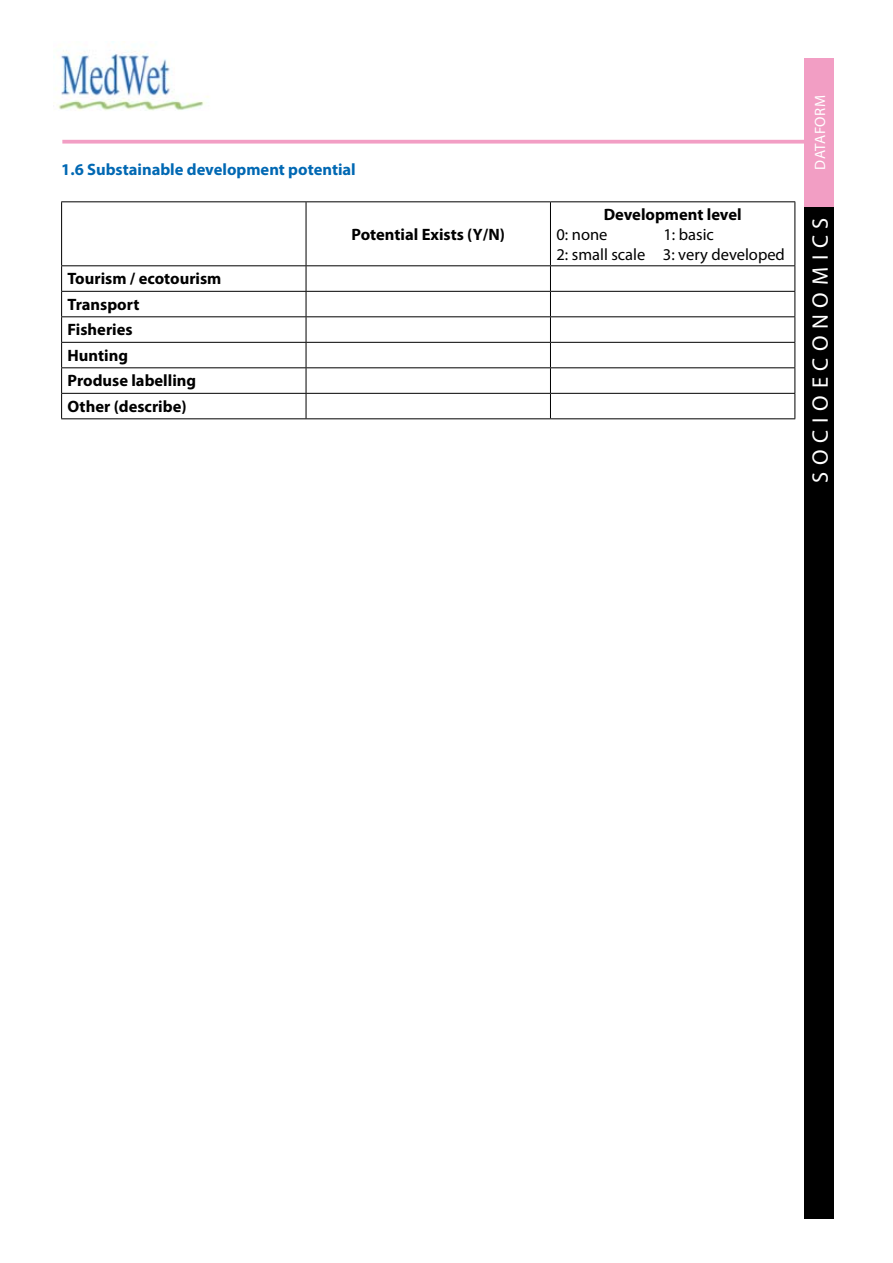
<style>
.page{position:relative;width:893px;height:1263px;background:#fff}
.page>*{position:absolute;margin:0;border:0;box-sizing:border-box;transform-origin:0 0}
.t1{font:22.5px "Myriad Pro";letter-spacing:.3em;color:#fff}
.t2{font:700 16.5px/25.5px "Myriad Pro";color:#000}
.t3{font:16.5px/19.8px "Myriad Pro";color:#000}
.t4{font:700 16.5px "Myriad Pro";color:#0068b3}
.t5{font:15px "Myriad Pro";letter-spacing:.03em;color:#fff}
</style>
<div class="page">
<svg style="left:62px;top:140px;width:743px;height:4px;background:#f3a8ca"></svg>
<div style="left:805px;top:205px;width:29px;height:1014px;background:#000"></div>
<img style="left:55px;top:41px;width:154px;height:70px">
<div style="left:805px;top:58px;width:29px;height:149px;background:#f29ec4"></div>
<hr style="left:61px;top:201px;width:245px;height:1px;background:#000">
<hr style="left:61px;top:202px;width:1px;height:63px;background:#000">
<hr style="left:306px;top:201px;width:244px;height:1px;background:#000">
<hr style="left:306px;top:202px;width:1px;height:63px;background:#000">
<hr style="left:550px;top:201px;width:245px;height:1px;background:#000">
<hr style="left:550px;top:202px;width:1px;height:63px;background:#000">
<hr style="left:794px;top:202px;width:1px;height:63px;background:#000">
<hr style="left:61px;top:265px;width:245px;height:1px;background:#000">
<hr style="left:306px;top:265px;width:244px;height:1px;background:#000">
<hr style="left:550px;top:265px;width:245px;height:1px;background:#000">
<hr style="left:61px;top:291px;width:245px;height:1px;background:#000">
<hr style="left:306px;top:291px;width:244px;height:1px;background:#000">
<hr style="left:550px;top:291px;width:245px;height:1px;background:#000">
<hr style="left:61px;top:316px;width:245px;height:1px;background:#000">
<hr style="left:306px;top:316px;width:244px;height:1px;background:#000">
<hr style="left:550px;top:316px;width:245px;height:1px;background:#000">
<hr style="left:61px;top:342px;width:245px;height:1px;background:#000">
<hr style="left:306px;top:342px;width:244px;height:1px;background:#000">
<hr style="left:550px;top:342px;width:245px;height:1px;background:#000">
<hr style="left:61px;top:367px;width:245px;height:1px;background:#000">
<hr style="left:306px;top:367px;width:244px;height:1px;background:#000">
<hr style="left:550px;top:367px;width:245px;height:1px;background:#000">
<hr style="left:61px;top:393px;width:245px;height:1px;background:#000">
<svg style="left:61px;top:266px;width:1px;height:152px"></svg>
<hr style="left:306px;top:393px;width:244px;height:1px;background:#000">
<svg style="left:306px;top:266px;width:1px;height:152px"></svg>
<hr style="left:550px;top:393px;width:245px;height:1px;background:#000">
<svg style="left:550px;top:266px;width:1px;height:152px"></svg>
<svg style="left:794px;top:266px;width:1px;height:152px"></svg>
<hr style="left:61px;top:418px;width:245px;height:1px;background:#000">
<hr style="left:306px;top:418px;width:244px;height:1px;background:#000">
<hr style="left:550px;top:418px;width:245px;height:1px;background:#000">
<p class="t4" style="left:61px;top:159px;width:296px">1.6 Substainable development potential</p>
<p class="t2" style="left:68px;top:265px;width:155px">Tourism / ecotourism<br>Transport<br>Fisheries<br>Hunting<br>Produse labelling<br>Other (describe)</p>
<p class="t2" style="left:352px;top:221px;width:155px">Potential Exists (Y/N)</p>
<p class="t2" style="left:604px;top:201px;width:139px">Development level</p>
<p class="t3" style="left:556px;top:224px;width:53px">0: none</p>
<p class="t3" style="left:556px;top:224px;width:230px;text-indent:107px">1: basic<br>2: small scale 3: very developed</p>
<p class="t5" style="left:811px;top:169px;width:76px;rotate:-90deg">DATAFORM</p>
<h1 class="t1" style="left:806px;top:483px;width:267px;rotate:-90deg">SOCIOECONOMICS</h1>
</div>
